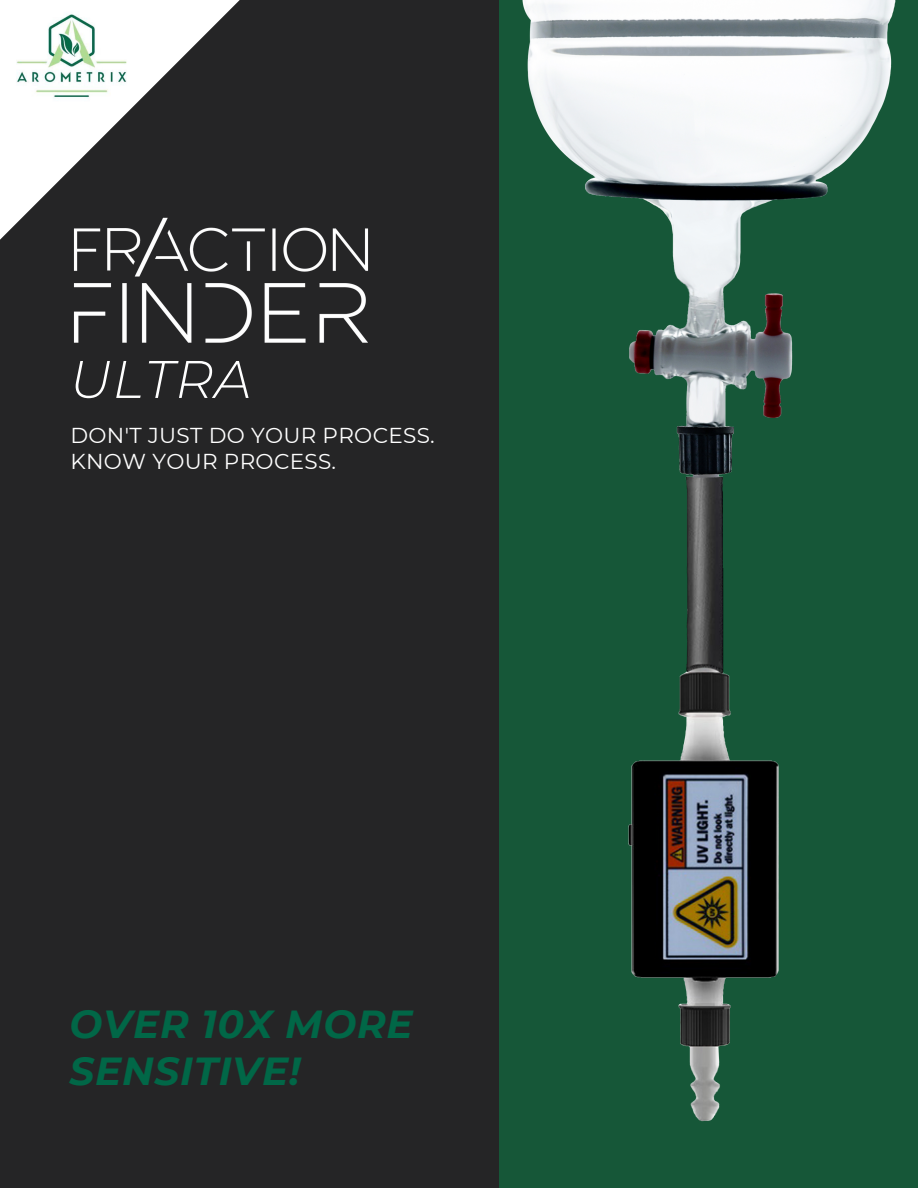
<style>
.page{position:relative;width:918px;height:1188px;background:#252526}
.page>*{position:absolute;margin:0;border:0;box-sizing:border-box;transform-origin:0 0}
.t1{font:italic 300 52.8px "Montserrat";letter-spacing:.02em;color:#fff}
.t2{font:italic 700 39px/47.5px "Montserrat";letter-spacing:.02em;color:#016747}
.t3{font:21.6px "Montserrat";letter-spacing:.015em;color:#fff}
</style>
<div class="page">
<svg style="left:0;top:0;width:240px;height:210px"></svg>
<img style="left:12px;top:7px;width:118px;height:98px">
<div style="left:499px;top:0;width:419px;height:1188px;background:#165738"></div>
<img style="left:522px;top:0;width:374px;height:1122px">
<div style="left:809px;top:448px;width:109px;height:740px;background:#165738"></div>
<img style="left:0;top:210px;width:369px;height:133px">
<p class="t1" style="left:70px;top:347px;width:184px">ULTRA</p>
<p class="t3" style="left:70px;top:422px;width:366px">DON'T JUST DO YOUR PROCESS.</p>
<p class="t3" style="left:70px;top:448px;width:267px">KNOW YOUR PROCESS.</p>
<p class="t2" style="left:70px;top:1000px;width:345px">OVER 10X MORE<br>SENSITIVE!</p>
</div>
